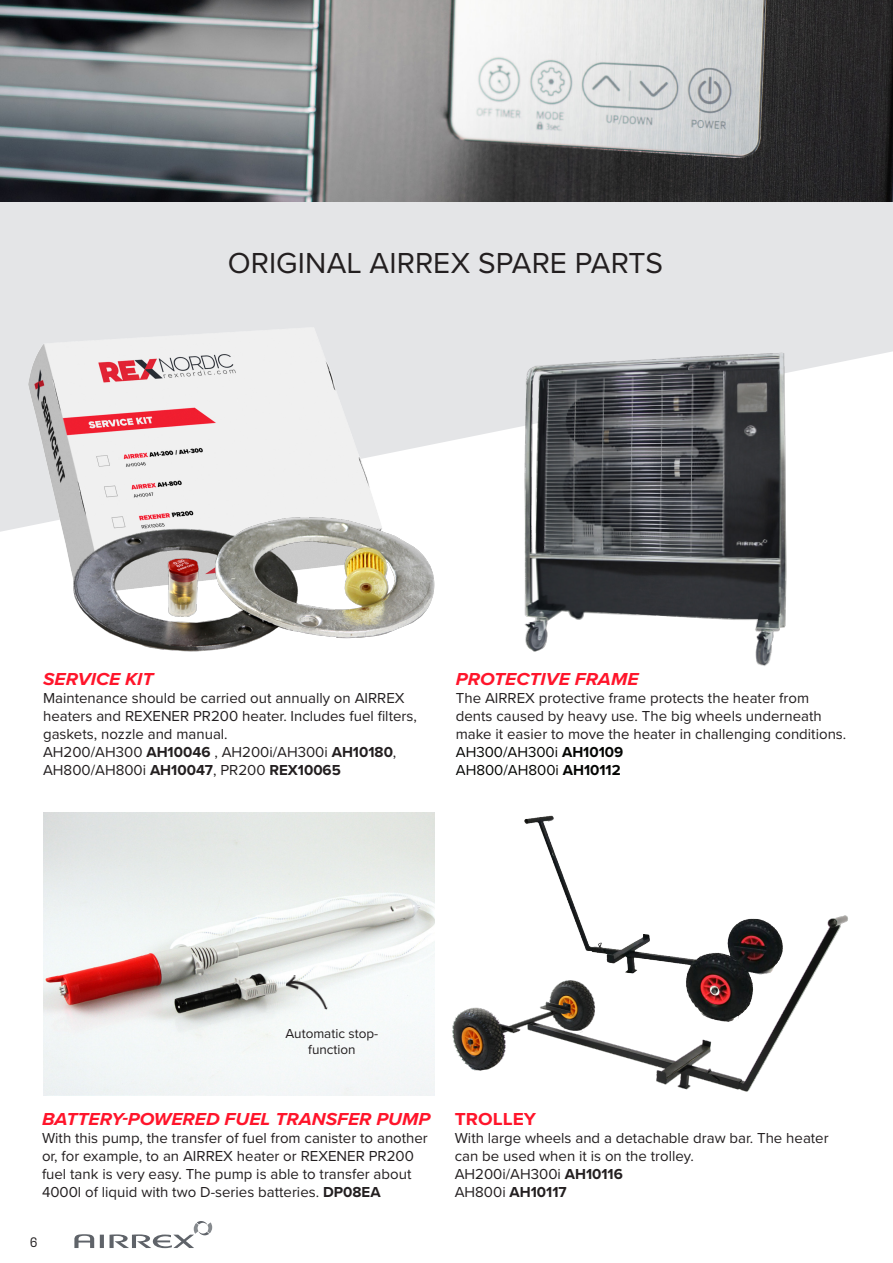
<style>
.page{position:relative;width:893px;height:1263px;background:#fff}
.page>*{position:absolute;margin:0;border:0;box-sizing:border-box;transform-origin:0 0}
.t1{font:30px "Proxima Nova";color:#231f20}
.t2{font:italic 700 18px "Proxima Nova";color:#ff152b;scale:1.06 1}
.t3{font:700 18px "Proxima Nova";color:#ff152b;scale:1.06 1}
.t4{font:15px/18px "Proxima Nova";color:#231f20}
.t5{font:300 15px "Paralucent Cond";color:#231f20}
.t6{font:13.5px/16.2px "Proxima Nova";color:#231f20;text-align:center}
.s1{font-weight:700}
.s2{color:#040503}
.s3{font-weight:700;color:#040503}
</style>
<div class="page">
<svg style="left:74px;top:1221px;width:138px;height:27px"></svg>
<svg style="left:0;top:202px;width:893px;height:330px;background:#e7e7e9"></svg>
<img style="left:0;top:0;width:893px;height:202px">
<img style="left:24px;top:320px;width:486px;height:269px">
<img style="left:53px;top:505px;width:381px;height:147px">
<img style="left:500px;top:347px;width:304px;height:319px">
<img style="left:434px;top:887px;width:414px;height:209px">
<img style="left:465px;top:815px;width:329px;height:212px">
<img style="left:43px;top:812px;width:391px;height:284px">
<img style="left:284px;top:974px;width:47px;height:35px">
<h1 class="t1" style="left:228px;top:240px;width:437px">ORIGINAL AIRREX SPARE PARTS</h1>
<p class="t2" style="left:43px;top:666px;width:106px">SERVICE KIT</p>
<p class="t4" style="left:43px;top:689px;width:375px">Maintenance should be carried out annually on AIRREX heaters and REXENER PR200 heater. Includes fuel filters, gaskets, nozzle and manual.<br>AH200/AH300 <span class="s1">AH10046</span> , AH200i/AH300i <span class="s1">AH10180</span>, AH800/AH800i <span class="s1">AH10047</span>, PR200 <span class="s1">REX10065</span></p>
<p class="t2" style="left:456px;top:666px;width:174px">PROTECTIVE FRAME</p>
<p class="t4" style="left:456px;top:689px;width:392px">The AIRREX protective frame protects the heater from dents caused by heavy use. The big wheels underneath make it easier to move the heater in challenging conditions.<br><span class="s2">AH300/AH300i</span> <span class="s3">AH10109<br></span><span class="s2">AH800/AH800i</span> <span class="s3">AH10112</span></p>
<p class="t6" style="left:286px;top:1024px;width:94px">Automatic stop&shy;function</p>
<p class="t2" style="left:42px;top:1106px;width:368px">BATTERY-POWERED FUEL TRANSFER PUMP</p>
<p class="t4" style="left:42px;top:1129px;width:387px">With this pump, the transfer of fuel from canister to another or, for example, to an AIRREX heater or REXENER PR200 fuel tank is very easy. The pump is able to transfer about 4000l of liquid with two D-series batteries. <span class="s1">DP08EA</span></p>
<p class="t5" style="left:30px;top:1233px;width:9px">6</p>
<p class="t3" style="left:455px;top:1106px;width:78px">TROLLEY</p>
<p class="t4" style="left:455px;top:1129px;width:375px">With large wheels and a detachable draw bar. The heater can be used when it is on the trolley.<br>AH200i/AH300i <span class="s1">AH10116<br></span>AH800i <span class="s1">AH10117</span></p>
</div>
